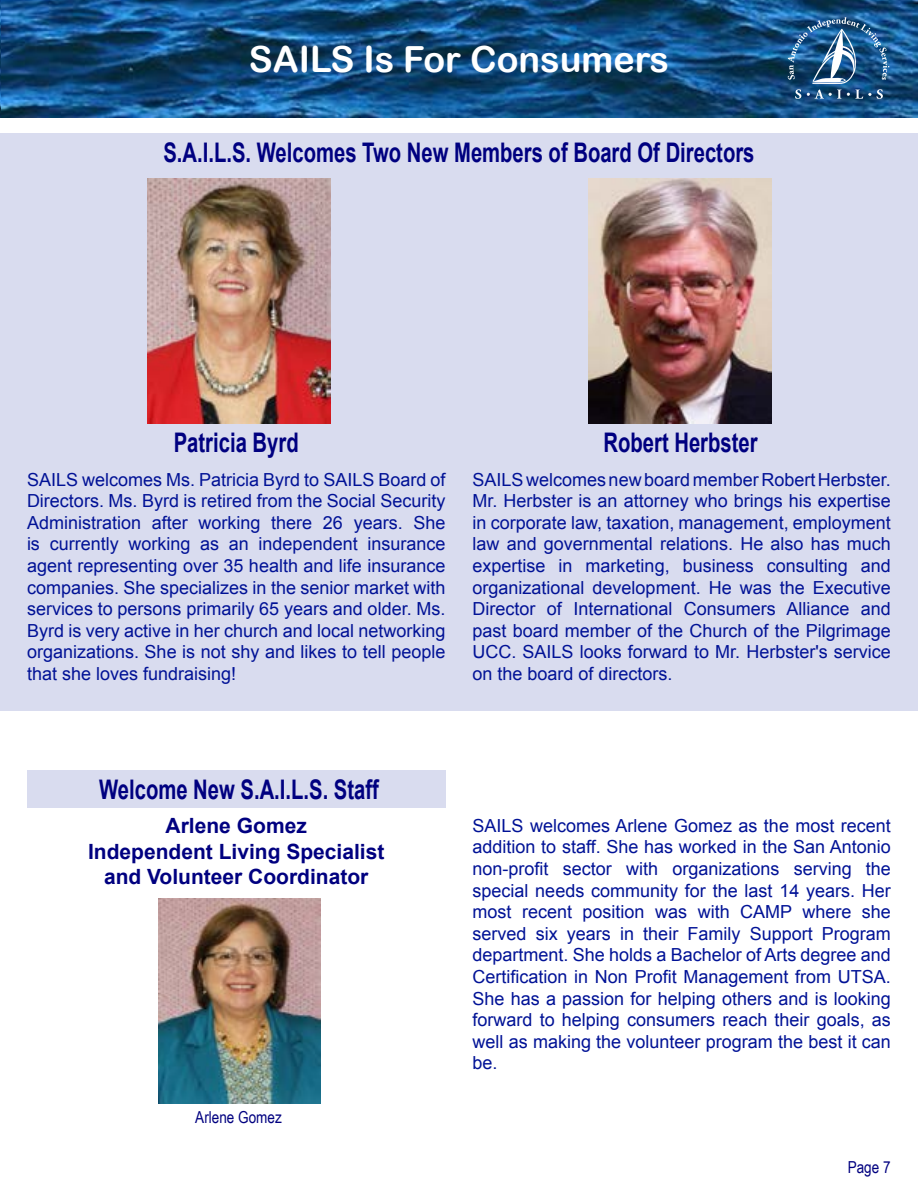
<style>
.page{position:relative;width:918px;height:1188px;background:#fff}
.page>*{position:absolute;margin:0;border:0;box-sizing:border-box;transform-origin:0 0}
.t1{font:36px "Arial Rounded MT Bold";color:#fff}
.t2{font:700 27px "Arial";color:#000080;scale:.75 1}
.t3{font:700 21px/25.2px "Arial";color:#000080;text-align:center}
.t4{font:18px/21.6px "Arial";color:#011296;text-align:justify}
.t5{font:16.5px "Arial Narrow";color:#000080}
</style>
<div class="page">
<img style="left:0;top:0;width:1px;height:117px">
<img style="left:1px;top:0;width:917px;height:117px">
<img style="left:788px;top:17px;width:101px;height:82px">
<div style="left:27px;top:770px;width:419px;height:38px;background:#d9dcef"></div>
<img style="left:159px;top:898px;width:162px;height:206px">
<div style="left:0;top:133px;width:918px;height:578px;background:#d9dcef"></div>
<img style="left:588px;top:179px;width:184px;height:244px">
<img style="left:147px;top:179px;width:184px;height:245px">
<h1 class="t1" style="left:249px;top:38px;width:422px">SAILS Is For Consumers</h1>
<h2 class="t2" style="left:163px;top:134px;width:790px">S.A.I.L.S. Welcomes Two New Members of Board Of Directors</h2>
<h2 class="t2" style="left:174px;top:425px;width:168px">Patricia Byrd</h2>
<h2 class="t2" style="left:604px;top:425px;width:207px">Robert Herbster</h2>
<p class="t4" style="left:27px;top:469px;width:420px">SAILS welcomes Ms. Patricia Byrd to SAILS Board of Directors. Ms. Byrd is retired from the Social Security Administration after working there 26 years. She is currently working as an independent insurance agent representing over 35 health and life insurance companies. She specializes in the senior market with services to persons primarily 65 years and older. Ms.<br>Byrd is very active in her church and local networking organizations. She is not shy and likes to tell people that she loves fundraising!</p>
<p class="t4" style="left:472px;top:469px;width:420px">SAILS welcomes new board member Robert Herbster.<br>Mr. Herbster is an attorney who brings his expertise in corporate law, taxation, management, employment law and governmental relations. He also has much expertise in marketing, business consulting and organizational development. He was the Executive Director of International Consumers Alliance and past board member of the Church of the Pilgrimage UCC. SAILS looks forward to Mr. Herbster's service on the board of directors.</p>
<h2 class="t2" style="left:99px;top:771px;width:375px">Welcome New S.A.I.L.S. Staff</h2>
<p class="t3" style="left:88px;top:814px;width:298px">Arlene Gomez<br>Independent Living Specialist and Volunteer Coordinator</p>
<p class="t4" style="left:472px;top:815px;width:420px">SAILS welcomes Arlene Gomez as the most recent addition to staff. She has worked in the San Antonio non-profit sector with organizations serving the special needs community for the last 14 years. Her most recent position was with CAMP where she served six years in their Family Support Program department. She holds a Bachelor of Arts degree and Certification in Non Profit Management from UTSA.<br>She has a passion for helping others and is looking forward to helping consumers reach their goals, as well as making the volunteer program the best it can be.</p>
<p class="t5" style="left:195px;top:1105px;width:88px">Arlene Gomez</p>
<p class="t5" style="left:848px;top:1155px;width:44px">Page 7</p>
</div>
